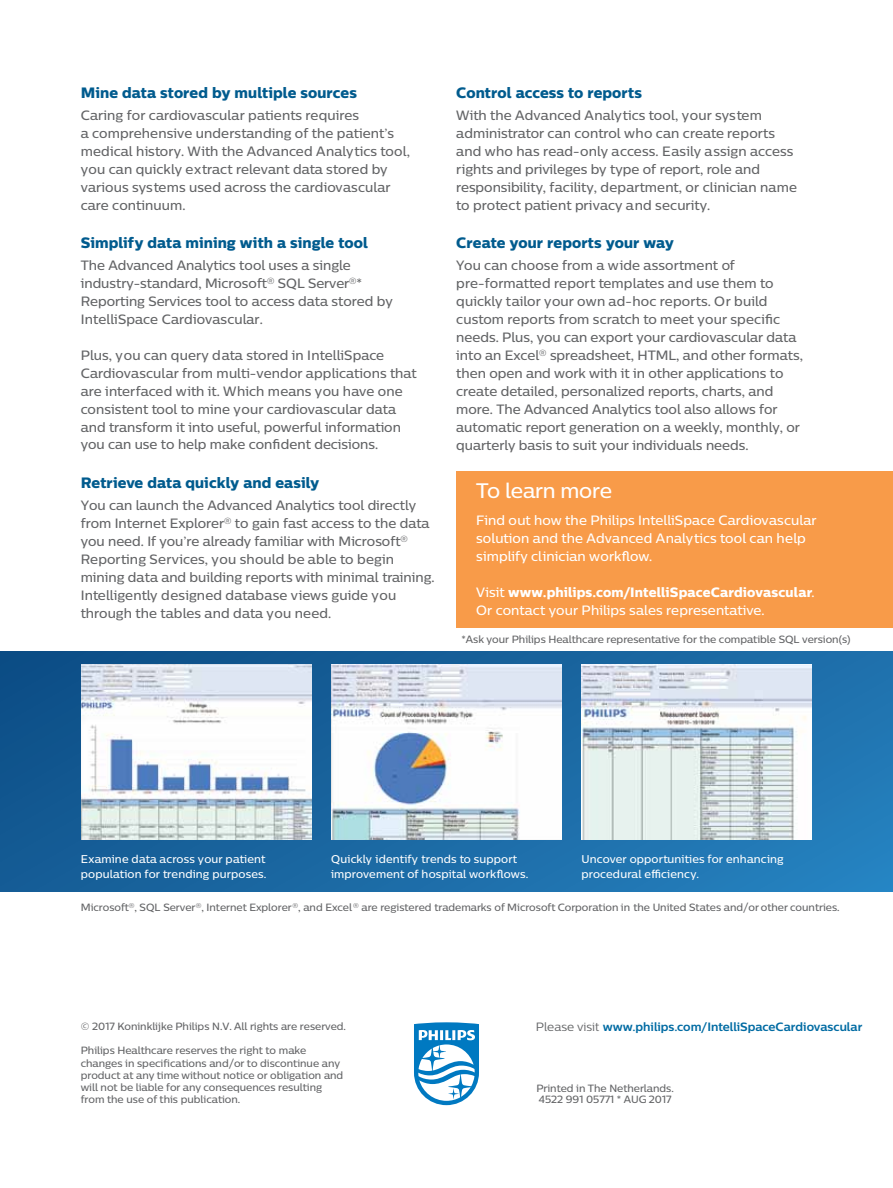
<style>
.page{position:relative;width:893px;height:1188px;background:#fff}
.page>*{position:absolute;margin:0;border:0;box-sizing:border-box;transform-origin:0 0}
.t1{font:500 21px "Centrale Sans";letter-spacing:-.01em;color:#fff}
.t2{font:15px "Centrale Sans X Bold";color:#005b8e}
.t3{font:500 13.5px/18px "Centrale Sans";color:#636466}
.t4{font:500 13.5px/18px "Centrale Sans";letter-spacing:.005em;color:#fff}
.t5{font:13.5px "Centrale Sans X Bold";letter-spacing:.005em;color:#fff}
.t6{font:700 12px "Centrale Sans";color:#006ba3}
.t7{font:500 11.25px/15px "Centrale Sans";letter-spacing:.015em;color:#fff}
.t8{font:500 10.5px/12.3px "Centrale Sans";color:#636466}
.s1{font-family:"Centrale Sans";font-weight:500}
.s2{font-weight:400}
.s3{font-weight:400;color:#636466}
</style>
<div class="page">
<svg style="left:414px;top:1022px;width:65px;height:83px"></svg>
<svg style="left:0;top:652px;width:893px;height:240px;background:#1b69a3"></svg>
<img style="left:81px;top:664px;width:230px;height:176px">
<img style="left:331px;top:664px;width:230px;height:176px">
<img style="left:581px;top:664px;width:231px;height:176px">
<div style="left:456px;top:471px;width:437px;height:156px;background:#f89b49"></div>
<p class="t2" style="left:81px;top:83px;width:278px">Mine data stored by multiple sources</p>
<p class="t3" style="left:81px;top:106px;width:331px">Caring for cardiovascular patients requires<br>a comprehensive understanding of the patient’s medical history. With the Advanced Analytics tool, you can quickly extract relevant data stored by various systems used across the cardiovascular care continuum.</p>
<p class="t2" style="left:81px;top:233px;width:289px">Simplify data mining with a single tool</p>
<p class="t3" style="left:81px;top:256px;width:313px">The Advanced Analytics tool uses a single industry-standard, Microsoft<sup>®</sup> SQL Server<sup>®</sup>* Reporting Services tool to access data stored by IntelliSpace Cardiovascular.</p>
<p class="t3" style="left:81px;top:346px;width:338px">Plus, you can query data stored in IntelliSpace Cardiovascular from multi-vendor applications that are interfaced with it. Which means you have one consistent tool to mine your cardiovascular data and transform it into useful, powerful information you can use to help make confident decisions.</p>
<p class="t2" style="left:81px;top:473px;width:240px">Retrieve data quickly and easily</p>
<p class="t3" style="left:81px;top:496px;width:355px">You can launch the Advanced Analytics tool directly from Internet Explorer<sup>®</sup> to gain fast access to the data you need. If you’re already familiar with Microsoft<sup>® </sup>Reporting Services, you should be able to begin mining data and building reports with minimal training.<br>Intelligently designed database views guide you through the tables and data you need.</p>
<p class="t2" style="left:456px;top:83px;width:187px">Control access to reports</p>
<p class="t3" style="left:456px;top:106px;width:342px">With the Advanced Analytics tool, your system administrator can control who can create reports and who has read-only access. Easily assign access rights and privileges by type of report, role and responsibility, facility, department, or clinician name to protect patient privacy and security.</p>
<p class="t2" style="left:456px;top:233px;width:219px">Create your reports your way</p>
<p class="t3" style="left:456px;top:256px;width:348px">You can choose from a wide assortment of pre-formatted report templates and use them to quickly tailor your own ad-hoc reports. Or build custom reports from scratch to meet your specific needs. Plus, you can export your cardiovascular data into an Excel<sup>®</sup> spreadsheet, HTML, and other formats, then open and work with it in other applications to create detailed, personalized reports, charts, and more. The Advanced Analytics tool also allows for automatic report generation on a weekly, monthly, or quarterly basis to suit your individuals needs.</p>
<h1 class="t1" style="left:476px;top:477px;width:137px">To learn more</h1>
<p class="t4" style="left:476px;top:511px;width:342px">Find out how the Philips IntelliSpace Cardiovascular solution and the Advanced Analytics tool can help simplify clinician workflow.</p>
<p class="t5" style="left:476px;top:584px;width:340px"><span class="s1">Visit</span> www.philips.com/IntelliSpaceCardiovascular<span class="s1">.</span></p>
<p class="t4" style="left:476px;top:601px;width:290px">Or contact your Philips sales representative.</p>
<p class="t8" style="left:461px;top:633px;width:391px">*Ask your Philips Healthcare representative for the compatible SQL version(s)</p>
<p class="t7" style="left:81px;top:851px;width:187px">Examine data across your patient population for trending purposes.</p>
<p class="t7" style="left:331px;top:851px;width:199px">Quickly identify trends to support improvement of hospital workflows.</p>
<p class="t7" style="left:581px;top:851px;width:204px">Uncover opportunities for enhancing procedural efficiency.</p>
<p class="t8" style="left:81px;top:901px;width:760px">Microsoft<sup>®</sup>, SQL Server<sup>®</sup>, Internet Explorer<sup>®</sup>, and Excel <sup>®</sup> are registered trademarks of Microsoft Corporation in the United States and/or other countries.</p>
<p class="t8" style="left:81px;top:1020px;width:267px"><span class="s2">©</span> 2017 Koninklijke Philips N.V. All rights are reserved.</p>
<p class="t8" style="left:81px;top:1044px;width:264px">Philips Healthcare reserves the right to make changes in specifications and/or to discontinue any product at any time without notice or obligation and will not be liable for any consequences resulting from the use of this publication.</p>
<p class="t6" style="left:536px;top:1020px;width:328px"><span class="s3">Please visit</span> www.philips.com/IntelliSpaceCardiovascular</p>
<p class="t8" style="left:536px;top:1083px;width:139px;line-height:11.2px">Printed in The Netherlands.<br>4522 991 05771 * AUG 2017</p>
</div>
